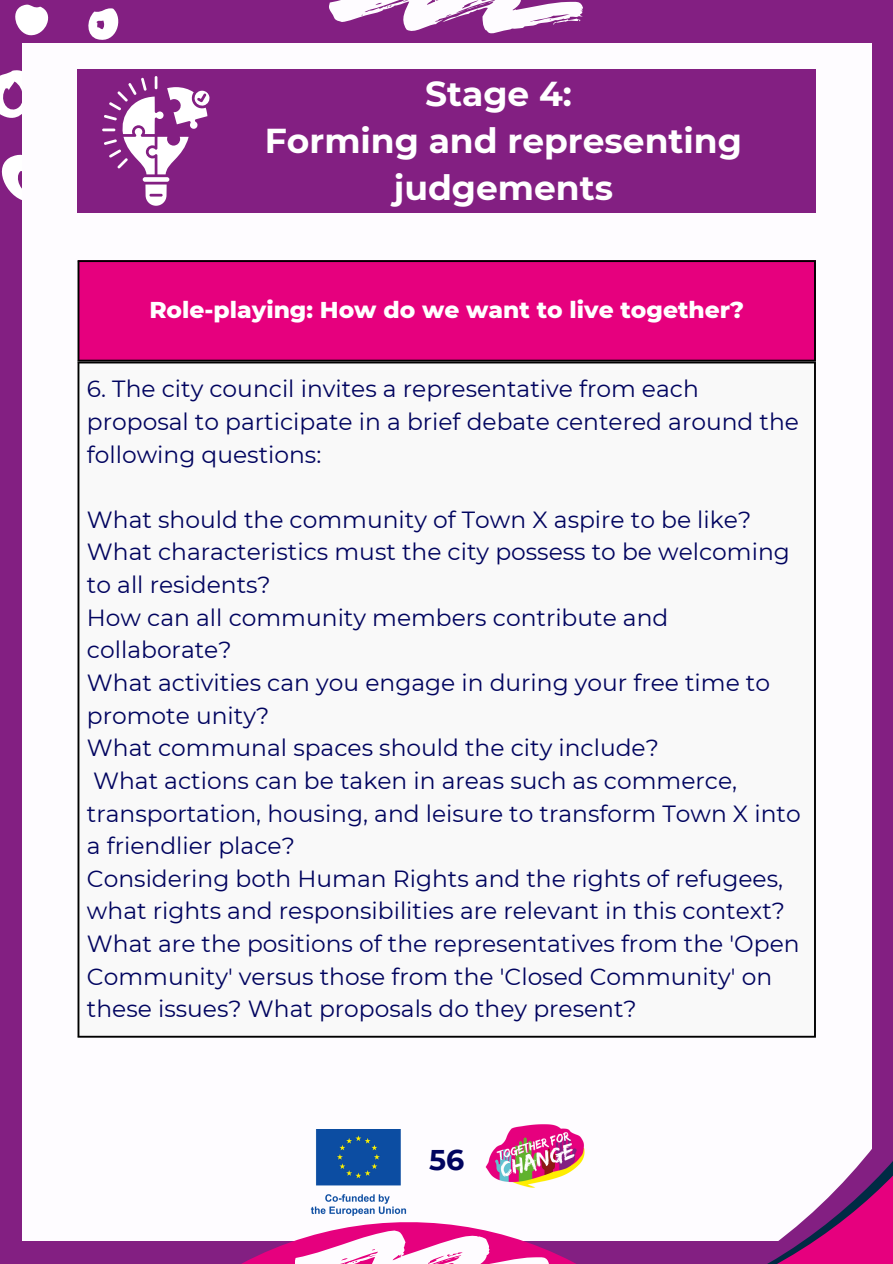
<style>
.page{position:relative;width:893px;height:1264px;background:#fff}
.page>*{position:absolute;margin:0;border:0;box-sizing:border-box;transform-origin:0 0}
.t1{font:700 34.5px/47.2px "Montserrat";color:#fff;text-align:center}
.t2{font:700 28.5px "Montserrat";color:#01045f}
.t3{font:23.4px/32.7px "Montserrat";color:#01045f}
.t4{font:800 23.4px "Montserrat";color:#fff}
</style>
<div class="page">
<div style="left:0;top:0;width:892px;height:1263px;background:#831f82"></div>
<svg style="left:15px;top:4px;width:34px;height:32px"></svg>
<svg style="left:88px;top:8px;width:31px;height:32px"></svg>
<svg style="left:0;top:64px;width:23px;height:71px"></svg>
<svg style="left:1px;top:152px;width:22px;height:50px"></svg>
<div style="left:23px;top:43px;width:848px;height:1197px;background:#fefcff"></div>
<svg style="left:195px;top:1124px;width:422px;height:139px"></svg>
<svg style="left:329px;top:0;width:253px;height:34px"></svg>
<svg style="left:295px;top:1230px;width:253px;height:33px;background:#f188c3"></svg>
<svg style="left:617px;top:965px;width:255px;height:73px"></svg>
<svg style="left:617px;top:1063px;width:275px;height:200px"></svg>
<div style="left:77px;top:69px;width:738px;height:143px;background:#831f82"></div>
<svg style="left:102px;top:76px;width:108px;height:130px"></svg>
<div style="left:78px;top:362px;width:737px;height:675px;background:#f9f9f9"></div>
<hr style="left:77px;top:363px;width:2px;height:672px;background:#000">
<hr style="left:814px;top:363px;width:1px;height:672px;background:#000">
<hr style="left:77px;top:361px;width:738px;height:2px;background:#000">
<hr style="left:77px;top:1035px;width:738px;height:2px;background:#000">
<div style="left:78px;top:261px;width:737px;height:100px;background:#e6007e"></div>
<hr style="left:77px;top:262px;width:2px;height:98px;background:#000">
<hr style="left:814px;top:262px;width:1px;height:98px;background:#000">
<hr style="left:77px;top:260px;width:738px;height:2px;background:#000">
<hr style="left:77px;top:360px;width:738px;height:1px;background:#000">
<p class="t1" style="left:265px;top:70px;width:478px">Stage 4:<br>Forming and representing judgements</p>
<p class="t4" style="left:149px;top:296px;width:596px">Role-playing: How do we want to live together?</p>
<p class="t3" style="left:87px;top:372px;width:713px">6. The city council invites a representative from each proposal to participate in a brief debate centered around the following questions:</p>
<p class="t3" style="left:87px;top:503px;width:665px">What should the community of Town X aspire to be like?</p>
<h1 class="t3" style="left:87px;top:535px;width:704px">What characteristics must the city possess to be welcoming to all residents?</h1>
<p class="t3" style="left:87px;top:601px;width:583px">How can all community members contribute and collaborate?</p>
<p class="t3" style="left:87px;top:666px;width:684px">What activities can you engage in during your free time to promote unity?</p>
<p class="t3" style="left:87px;top:731px;width:573px">What communal spaces should the city include?</p>
<p class="t3" style="left:87px;top:764px;width:715px">What actions can be taken in areas such as commerce, transportation, housing, and leisure to transform Town X into a friendlier place?</p>
<p class="t3" style="left:87px;top:862px;width:699px">Considering both Human Rights and the rights of refugees, what rights and responsibilities are relevant in this context?</p>
<p class="t3" style="left:87px;top:927px;width:714px">What are the positions of the representatives from the 'Open<br>Community' versus those from the 'Closed Community' on these issues? What proposals do they present?</p>
<p class="t2" style="left:429px;top:1141px;width:37px">56</p>
</div>
